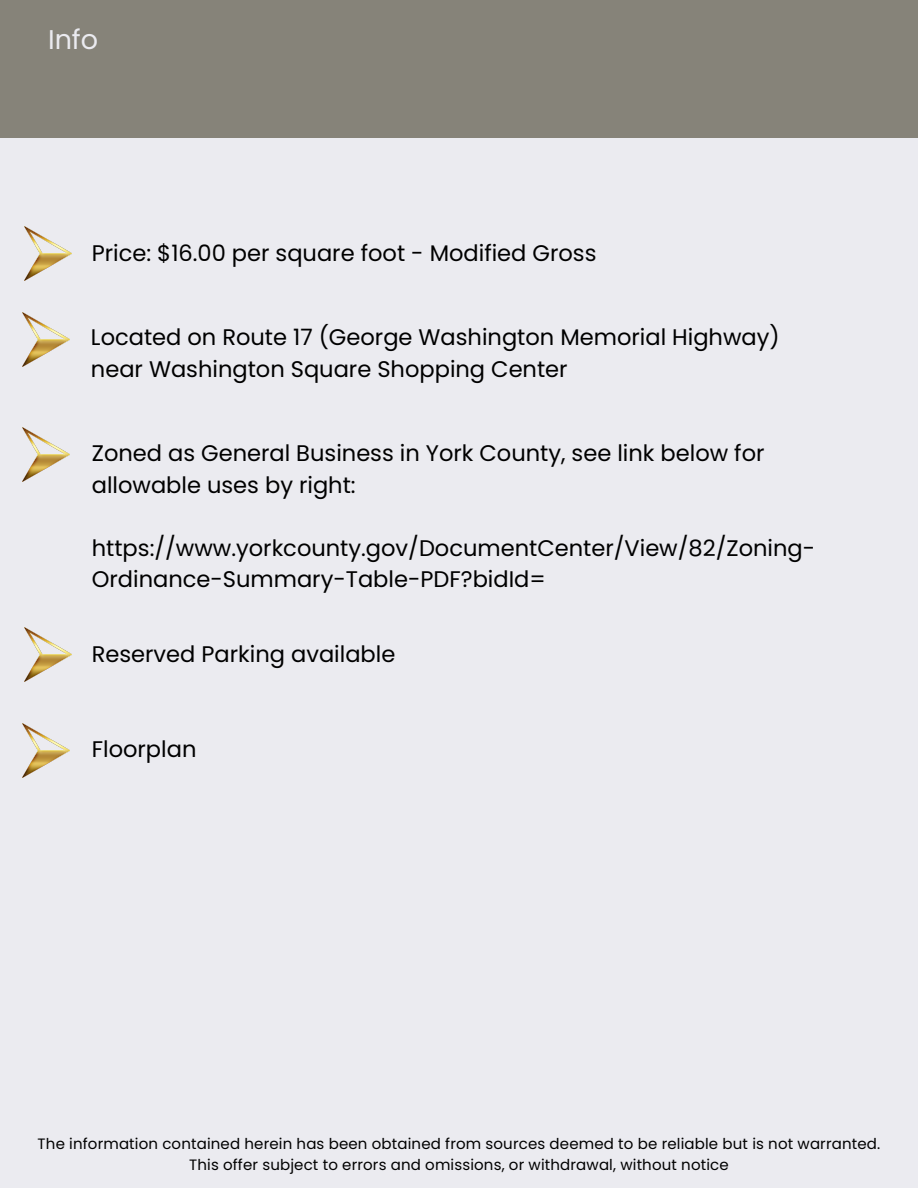
<style>
.page{position:relative;width:918px;height:1188px;background:#ebebf0}
.page>*{position:absolute;margin:0;border:0;box-sizing:border-box;transform-origin:0 0}
.t1{font:27px "Poppins";color:#ebebf0}
.t2{font:22.5px/31.5px "Poppins";color:#000}
.t3{font:15px/20.2px "Poppins";letter-spacing:.01em;color:#000;text-align:center}
</style>
<div class="page">
<div style="left:0;top:0;width:918px;height:137px;background:#868379"></div>
<img style="left:25px;top:227px;width:47px;height:54px">
<img style="left:23px;top:312px;width:47px;height:54px">
<img style="left:23px;top:427px;width:47px;height:54px">
<img style="left:25px;top:628px;width:47px;height:54px">
<img style="left:23px;top:724px;width:47px;height:54px">
<p class="t1" style="left:48px;top:21px;width:52px">Info</p>
<p class="t2" style="left:92px;top:237px;width:506px">Price: $16.00 per square foot - Modified Gross</p>
<h2 class="t2" style="left:91px;top:322px;width:690px">Located on Route 17 (George Washington Memorial Highway) near Washington Square Shopping Center</h2>
<h2 class="t2" style="left:92px;top:438px;width:674px">Zoned as General Business in York County, see link below for allowable uses by right:</h2>
<h2 class="t2" style="left:92px;top:532px;width:725px">https://www.yorkcounty.gov/DocumentCenter/View/82/Zoning-<br>Ordinance-Summary-Table-PDF?bidId=</h2>
<h2 class="t2" style="left:92px;top:638px;width:305px">Reserved Parking available</h2>
<h2 class="t2" style="left:92px;top:734px;width:106px">Floorplan</h2>
<p class="t3" style="left:38px;top:1134px;width:844px">The information contained herein has been obtained from sources deemed to be reliable but is not warranted.<br>This offer subject to errors and omissions, or withdrawal, without notice</p>
</div>
